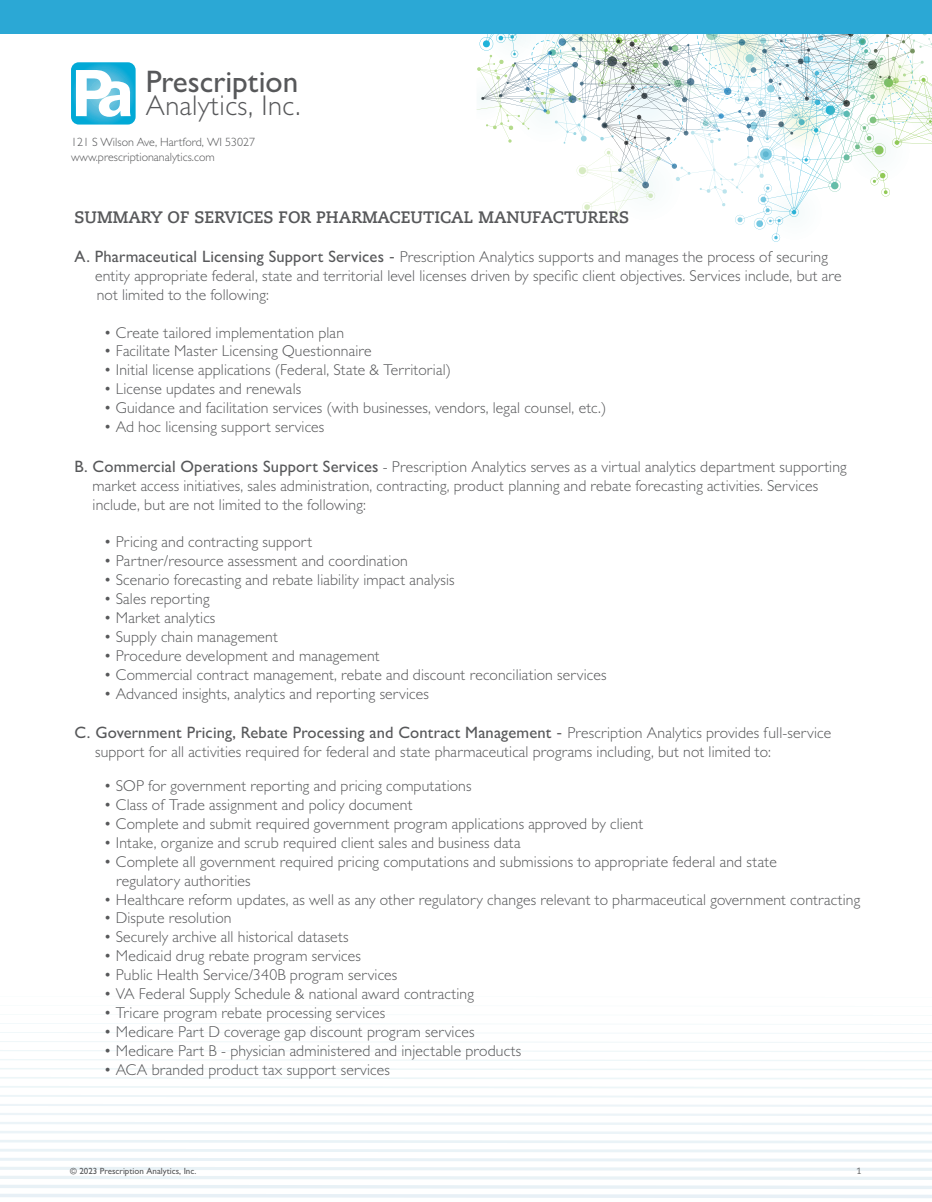
<style>
.page{position:relative;width:932px;height:1202px;background:#fff}
.page>*{position:absolute;margin:0;border:0;box-sizing:border-box;transform-origin:0 0}
.t1{font:500 31.2px "Gill Sans";color:#57585a}
.t2{font:300 28.65px "Gill Sans";letter-spacing:.02em;color:#57585a}
.t3{font:500 16.5px "Gill Sans";letter-spacing:.01em;color:#57585a}
.t4{font:700 16.5px "Caecilia LT Pro 75";color:#57585a}
.t5{font:300 15.75px/18.9px "Gill Sans";letter-spacing:.01em;color:#57585a}
.t6{font:300 12px/14.4px "Gill Sans";color:#57585a}
.t7{font:500 9px "Gill Sans";color:#57585a}
.t8{font:9px "Caecilia LT Pro 55 Roman";color:#57585a}
.s1{font-weight:500;font-size:16.5px}
.s2{font-family:"Caecilia LT Pro 55 Roman";font-weight:400}
.s3{font-family:"Caecilia LT Pro 55 Roman";font-weight:400;font-size:15.75px}
.s4{font-weight:300;font-size:15.75px}
</style>
<div class="page">
<svg style="left:476px;top:33px;width:456px;height:209px"></svg>
<svg style="left:71px;top:62px;width:65px;height:63px"></svg>
<div style="left:0;top:0;width:932px;height:33px;background:#2ba8d5"></div>
<svg style="left:0;top:1113px;width:932px;height:85px"></svg>
<svg style="left:0;top:1104px;width:932px;height:2px"></svg>
<svg style="left:0;top:1095px;width:932px;height:2px"></svg>
<svg style="left:0;top:1086px;width:932px;height:2px"></svg>
<svg style="left:0;top:1077px;width:932px;height:2px"></svg>
<svg style="left:0;top:1068px;width:932px;height:2px"></svg>
<hr style="left:0;top:1059px;width:932px;height:2px;background:#f4f9fb">
<hr style="left:0;top:1050px;width:932px;height:2px;background:#f5fafb">
<svg style="left:0;top:1041px;width:932px;height:2px"></svg>
<svg style="left:0;top:1032px;width:932px;height:2px"></svg>
<svg style="left:0;top:1023px;width:267px;height:1px"></svg>
<h1 class="t1" style="left:146px;top:63px;width:154px">Prescription</h1>
<h2 class="t2" style="left:146px;top:88px;width:156px">Analytics, Inc.</h2>
<p class="t6" style="left:71px;top:135px;width:186px">121 S Wilson Ave, Hartford, WI 53027 www.prescriptionanalytics.com</p>
<p class="t4" style="left:75px;top:206px;width:556px">SUMMARY OF SERVICES FOR PHARMACEUTICAL MANUFACTURERS</p>
<p class="t5" style="left:75px;top:247px;width:755px"><span class="s1">A. Pharmaceutical Licensing Support Services</span> <span class="s2">-</span> Prescription Analytics supports and manages the process of securing</p>
<p class="t5" style="left:95px;top:266px;width:748px">entity appropriate federal, state and territorial level licenses driven by specific client objectives. Services include, but are</p>
<p class="t5" style="left:97px;top:285px;width:174px">not limited to the following:</p>
<p class="t5" style="left:104px;top:322px;width:242px">• Create tailored implementation plan</p>
<p class="t5" style="left:104px;top:341px;width:269px">• Facilitate Master Licensing Questionnaire</p>
<p class="t5" style="left:104px;top:360px;width:349px">• Initial license applications (Federal, State &amp; Territorial)</p>
<p class="t5" style="left:104px;top:379px;width:199px">• License updates and renewals</p>
<p class="t5" style="left:104px;top:398px;width:504px">• Guidance and facilitation services (with businesses, vendors, legal counsel, etc.)</p>
<p class="t5" style="left:104px;top:417px;width:222px">• Ad hoc licensing support services</p>
<p class="t5" style="left:93px;top:457px;width:755px;text-indent:-18px"><span class="s1">B. Commercial Operations Support Services</span> - Prescription Analytics serves as a virtual analytics department supporting market access initiatives, sales administration, contracting, product planning and rebate forecasting activities. Services include, but are not limited to the following:</p>
<p class="t5" style="left:104px;top:532px;width:210px">• Pricing and contracting support</p>
<p class="t5" style="left:104px;top:551px;width:306px">• Partner/resource assessment and coordination</p>
<p class="t5" style="left:104px;top:570px;width:352px">• Scenario forecasting and rebate liability impact analysis</p>
<p class="t5" style="left:104px;top:589px;width:107px">• Sales reporting</p>
<p class="t5" style="left:104px;top:608px;width:113px">• Market analytics</p>
<p class="t5" style="left:104px;top:627px;width:176px">• Supply chain management</p>
<p class="t5" style="left:104px;top:646px;width:277px">• Procedure development and management</p>
<p class="t5" style="left:104px;top:664px;width:504px">• Commercial contract management, rebate and discount reconciliation services</p>
<p class="t5" style="left:104px;top:683px;width:327px">• Advanced insights, analytics and reporting services</p>
<p class="t3" style="left:75px;top:723px;width:758px">C. Government Pricing, Rebate Processing and Contract Management <span class="s3">-</span> <span class="s4">Prescription Analytics provides full-service</span></p>
<p class="t5" style="left:95px;top:742px;width:677px">support for all activities required for federal and state pharmaceutical programs including, but not limited to:</p>
<p class="t5" style="left:104px;top:776px;width:369px">• SOP for government reporting and pricing computations</p>
<p class="t5" style="left:104px;top:795px;width:310px">• Class of Trade assignment and policy document</p>
<p class="t5" style="left:104px;top:814px;width:541px">• Complete and submit required government program applications approved by client</p>
<p class="t5" style="left:104px;top:832px;width:418px">• Intake, organize and scrub required client sales and business data</p>
<p class="t5" style="left:104px;top:851px;width:674px">• Complete all government required pricing computations and submissions to appropriate federal and state</p>
<p class="t5" style="left:116px;top:870px;width:136px">regulatory authorities</p>
<p class="t5" style="left:104px;top:889px;width:758px">• Healthcare reform updates, as well as any other regulatory changes relevant to pharmaceutical government contracting</p>
<p class="t5" style="left:104px;top:908px;width:129px">• Dispute resolution</p>
<p class="t5" style="left:104px;top:927px;width:246px">• Securely archive all historical datasets</p>
<p class="t5" style="left:104px;top:946px;width:259px">• Medicaid drug rebate program services</p>
<p class="t5" style="left:104px;top:965px;width:295px">• Public Health Service/340B program services</p>
<p class="t5" style="left:104px;top:984px;width:372px">• VA Federal Supply Schedule &amp; national award contracting</p>
<p class="t5" style="left:104px;top:1003px;width:283px">• Tricare program rebate processing services</p>
<p class="t5" style="left:104px;top:1021px;width:372px">• Medicare Part D coverage gap discount program services</p>
<p class="t5" style="left:104px;top:1040px;width:419px">• Medicare Part B - physician administered and injectable products</p>
<p class="t5" style="left:104px;top:1059px;width:288px">• ACA branded product tax support services</p>
<p class="t7" style="left:70px;top:1165px;width:128px">© 2023 Prescription Analytics, Inc.</p>
<p class="t8" style="left:856px;top:1165px;width:7px">1</p>
</div>
